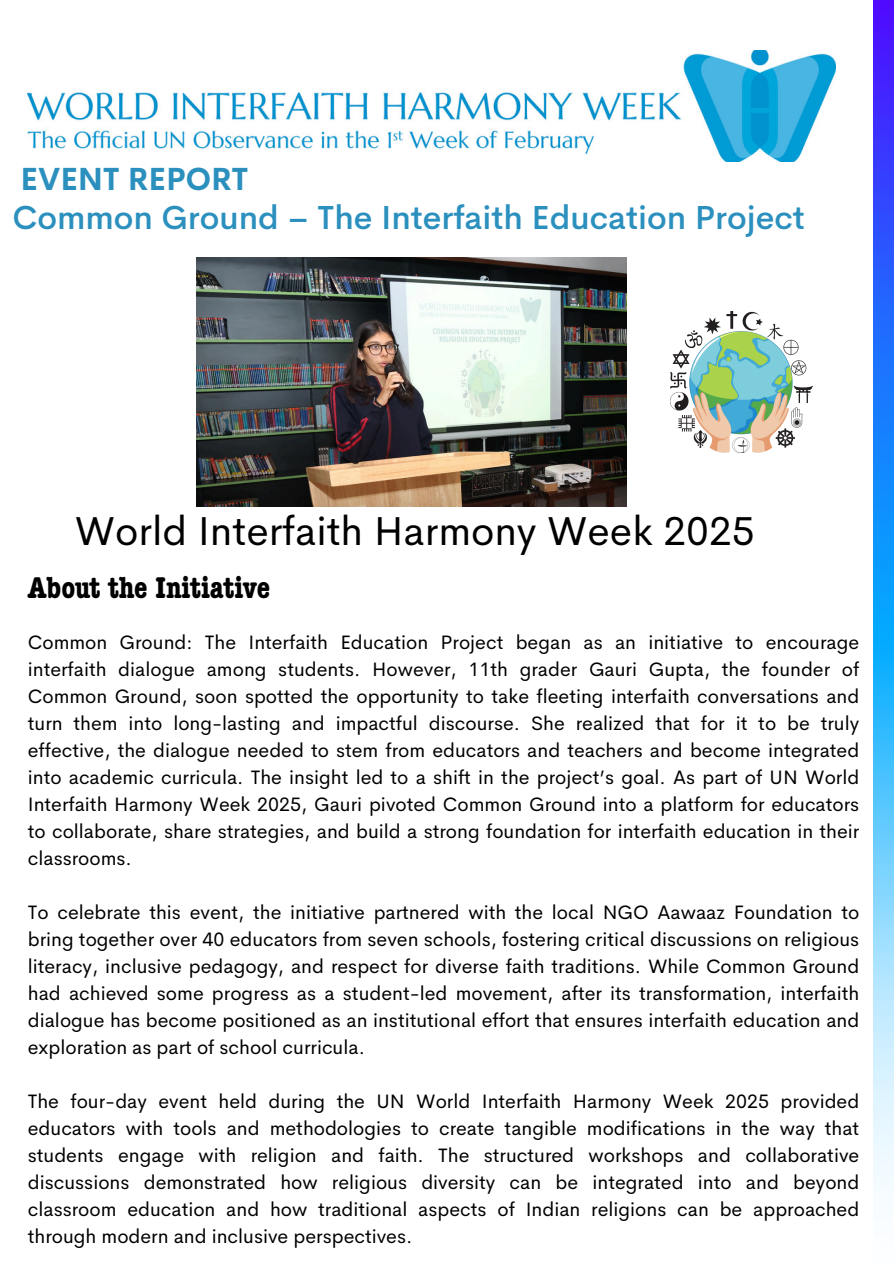
<style>
.page{position:relative;width:894px;height:1264px;background:#fff}
.page>*{position:absolute;margin:0;border:0;box-sizing:border-box;transform-origin:0 0}
.t1{font:40.5px "Cerebri Sans";color:#000}
.t2{font:500 33px "Cerebri Sans";color:#2b90be}
.t3{font:700 31.35px "Cerebri Sans";color:#2b90be}
.t4{font:700 condensed 30.15px "American Typewriter ITC Pro";color:#000}
.t5{font:19.5px/27px "Cerebri Sans";color:#000;text-align:justify}
</style>
<div class="page">
<svg style="left:873px;top:0;width:20px;height:1189px;background:#5398ff"></svg>
<img style="left:28px;top:50px;width:806px;height:111px">
<img style="left:670px;top:312px;width:142px;height:140px">
<img style="left:196px;top:258px;width:430px;height:248px">
<h2 class="t3" style="left:20px;top:159px;width:229px">EVENT REPORT</h2>
<p class="t2" style="left:13px;top:196px;width:793px">Common Ground – The Interfaith Education Project</p>
<h3 class="t1" style="left:75px;top:504px;width:681px">World Interfaith Harmony Week 2025</h3>
<h3 class="t4" style="left:28px;top:577px;width:244px">About the Initiative</h3>
<p class="t5" style="left:28px;top:628px;width:832px">Common Ground: The Interfaith Education Project began as an initiative to encourage interfaith dialogue among students. However, 11th grader Gauri Gupta, the founder of Common Ground, soon spotted the opportunity to take fleeting interfaith conversations and turn them into long-lasting and impactful discourse. She realized that for it to be truly effective, the dialogue needed to stem from educators and teachers and become integrated into academic curricula. The insight led to a shift in the project’s goal. As part of UN World Interfaith Harmony Week 2025, Gauri pivoted Common Ground into a platform for educators to collaborate, share strategies, and build a strong foundation for interfaith education in their classrooms.</p>
<p class="t5" style="left:28px;top:898px;width:832px">To celebrate this event, the initiative partnered with the local NGO Aawaaz Foundation to bring together over 40 educators from seven schools, fostering critical discussions on religious literacy, inclusive pedagogy, and respect for diverse faith traditions. While Common Ground had achieved some progress as a student-led movement, after its transformation, interfaith dialogue has become positioned as an institutional effort that ensures interfaith education and exploration as part of school curricula.</p>
<h1 class="t5" style="left:28px;top:1087px;width:832px">The four-day event held during the UN World Interfaith Harmony Week 2025 provided educators with tools and methodologies to create tangible modifications in the way that students engage with religion and faith. The structured workshops and collaborative discussions demonstrated how religious diversity can be integrated into and beyond classroom education and how traditional aspects of Indian religions can be approached through modern and inclusive perspectives.</h1>
</div>
